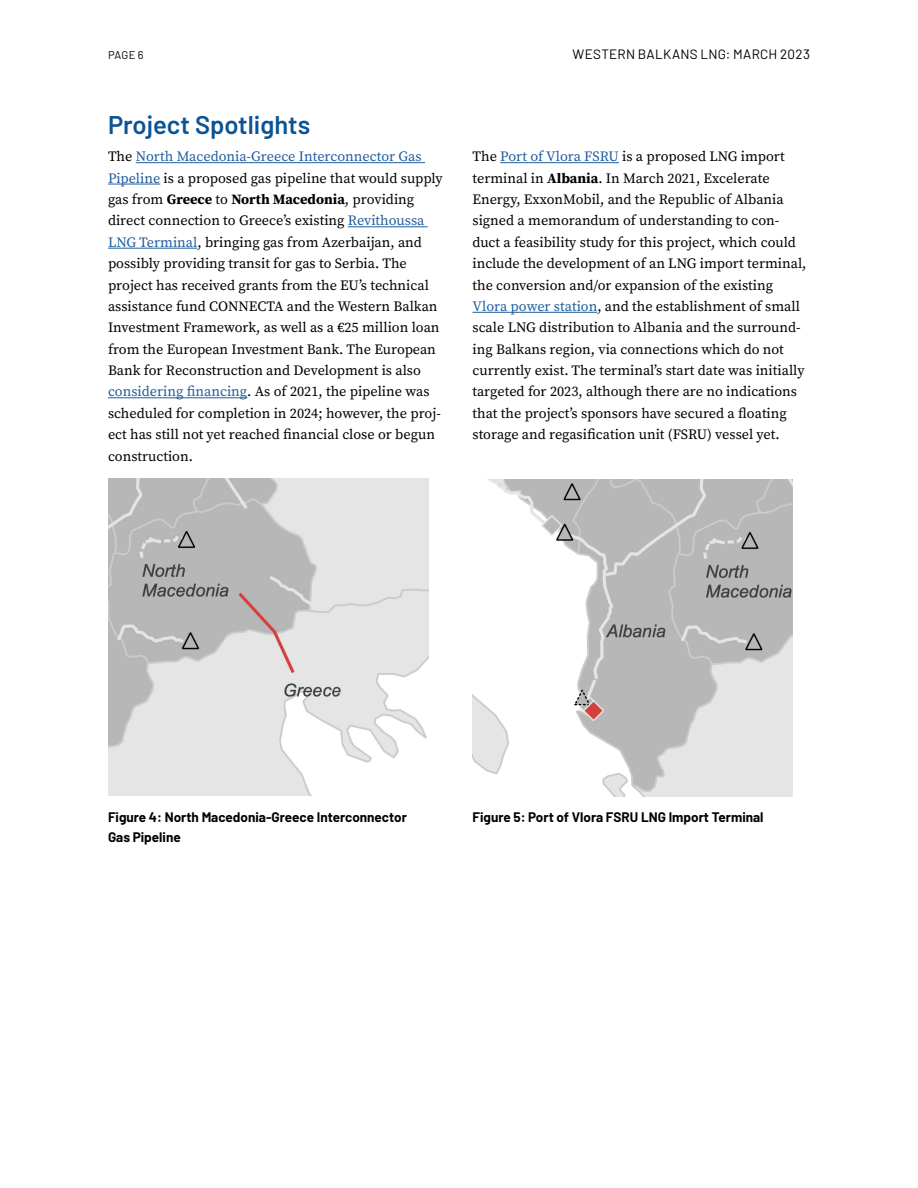
<style>
.page{position:relative;width:918px;height:1188px;background:#fff}
.page>*{position:absolute;margin:0;border:0;box-sizing:border-box;transform-origin:0 0}
.t1{font:600 25.5px "Barlow";color:#0b5394}
.t2{font:14.25px/21.3px "Source Serif Pro";color:#000}
.t3{font:700 13.5px/20.2px "Barlow";color:#000}
.t4{font:13.5px "Barlow";letter-spacing:.02em;color:#000}
.t5{font:11.25px "Barlow";color:#000}
.s1{color:#215e9e}
.s2{font-weight:700}
</style>
<div class="page">
<hr style="left:136px;top:162px;width:289px;height:1px;background:#215e9e">
<hr style="left:108px;top:184px;width:52px;height:1px;background:#215e9e">
<hr style="left:348px;top:226px;width:80px;height:1px;background:#215e9e">
<hr style="left:108px;top:248px;width:89px;height:1px;background:#215e9e">
<hr style="left:108px;top:397px;width:139px;height:1px;background:#215e9e">
<hr style="left:500px;top:162px;width:119px;height:1px;background:#215e9e">
<hr style="left:472px;top:312px;width:125px;height:1px;background:#215e9e">
<img style="left:108px;top:479px;width:320px;height:317px">
<img style="left:472px;top:479px;width:321px;height:317px">
<p class="t5" style="left:108px;top:46px;width:37px">PAGE 6</p>
<p class="t4" style="left:573px;top:44px;width:239px">WESTERN BALKANS LNG: MARCH 2023</p>
<h1 class="t1" style="left:108px;top:106px;width:204px">Project Spotlights</h1>
<p class="t2" style="left:108px;top:146px;width:336px">The <span class="s1">North Macedonia-Greece Interconnector Gas Pipeline</span> is a proposed gas pipeline that would supply gas from <span class="s2">Greece</span> to <span class="s2">North Macedonia</span>, providing direct connection to Greece’s existing <span class="s1">Revithoussa LNG Terminal</span>, bringing gas from Azerbaijan, and possibly providing transit for gas to Serbia. The project has received grants from the EU’s technical assistance fund CONNECTA and the Western Balkan Investment Framework, as well as a €25 million loan from the European Investment Bank. The European Bank for Reconstruction and Development is also <span class="s1">considering financing</span>. As of 2021, the pipeline was scheduled for completion in 2024; however, the proj&shy;ect has still not yet reached financial close or begun construction.</p>
<p class="t2" style="left:472px;top:146px;width:336px">The <span class="s1">Port of Vlora FSRU</span> is a proposed LNG import terminal in <span class="s2">Albania</span>. In March 2021, Excelerate Energy, ExxonMobil, and the Republic of Albania signed a memorandum of understanding to con&shy;duct a feasibility study for this project, which could include the development of an LNG import terminal, the conversion and/or expansion of the existing <span class="s1">Vlora power station</span>, and the establishment of small scale LNG distribution to Albania and the surround&shy;ing Balkans region, via connections which do not currently exist. The terminal’s start date was initially targeted for 2023, although there are no indications that the project’s sponsors have secured a floating storage and regasification unit (FSRU) vessel yet.</p>
<p class="t3" style="left:108px;top:806px;width:300px">Figure 4: North Macedonia-Greece Interconnector<br>Gas Pipeline</p>
<p class="t3" style="left:472px;top:806px;width:293px">Figure 5: Port of Vlora FSRU LNG Import Terminal</p>
</div>
